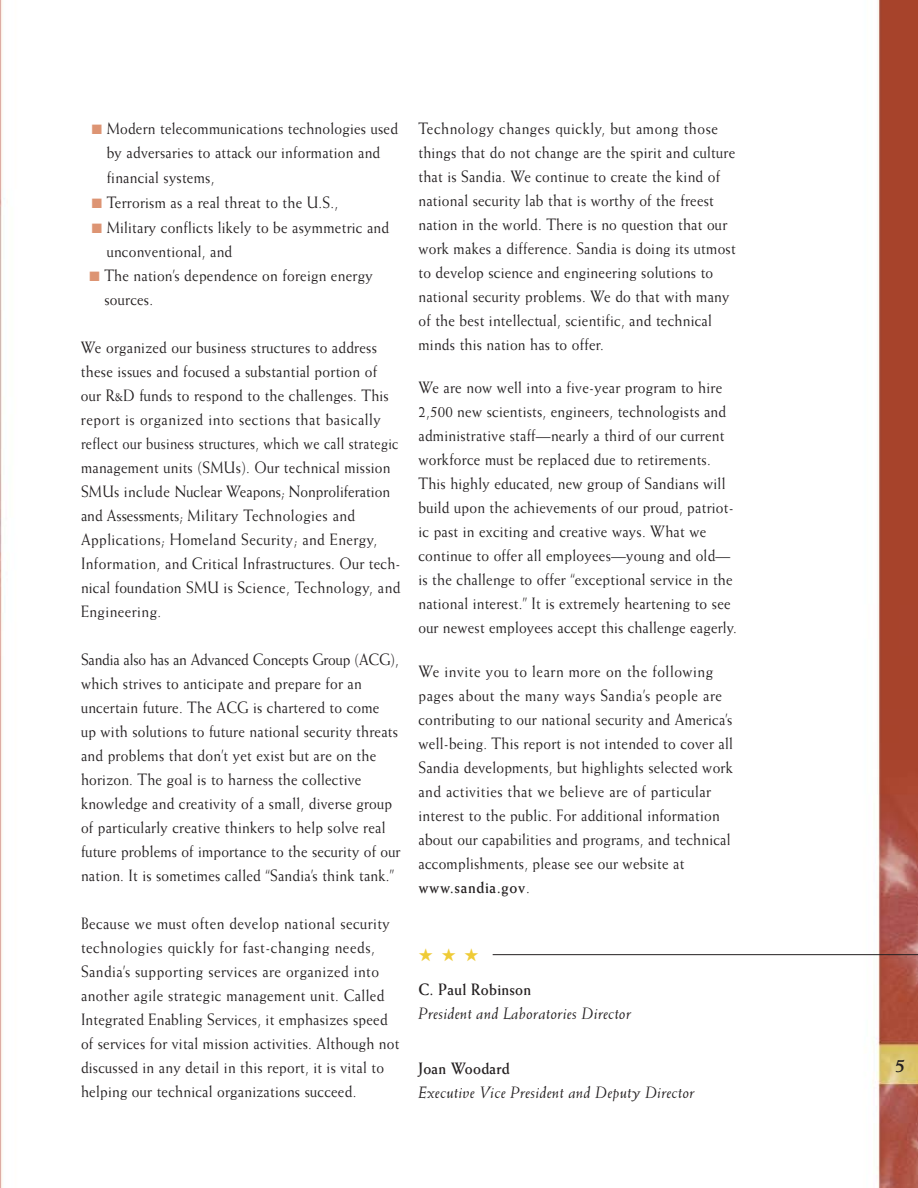
<style>
.page{position:relative;width:918px;height:1188px;background:#fff}
.page>*{position:absolute;margin:0;border:0;box-sizing:border-box;transform-origin:0 0}
.t1{font:700 21px "Weiss";color:#231f20}
.t2{font:18px "Zapf Dingbats ITC";color:#efcb36}
.t3{font:16.5px/24px "Weiss";letter-spacing:.015em;color:#231f20;scale:.9 1}
.t4{font:italic 16.5px "Weiss";letter-spacing:.015em;color:#231f20;scale:1.05 1}
.t5{font:700 16.5px "Weiss";letter-spacing:.015em;color:#231f20;scale:.9 1}
.s1{color:#fff}
.s2{color:#dd9473}
.s3{font-weight:700}
</style>
<div class="page">
<img style="left:0;top:0;width:918px;height:1188px">
<hr style="left:493px;top:954px;width:425px;height:1px;background:#231f20">
<p class="t3" style="left:81px;top:117px;width:354px"><span class="s1">∑</span><span class="s2">■</span> Modern telecommunications technologies used</p>
<p class="t3" style="left:107px;top:142px;width:306px">by adversaries to attack our information and</p>
<p class="t3" style="left:107px;top:167px;width:121px">financial systems,</p>
<p class="t3" style="left:81px;top:191px;width:287px"><span class="s1">∑</span><span class="s2">■</span> Terrorism as a real threat to the U.S.,</p>
<p class="t3" style="left:81px;top:216px;width:344px"><span class="s1">∑</span><span class="s2">■</span> Military conflicts likely to be asymmetric and</p>
<p class="t3" style="left:107px;top:241px;width:141px">unconventional, and</p>
<p class="t3" style="left:104px;top:265px;width:300px;text-indent:-15px"><span class="s2">■</span> The nation’s dependence on foreign energy sources.</p>
<p class="t3" style="left:81px;top:337px;width:357px">We organized our business structures to address these issues and focused a substantial portion of our R&amp;D funds to respond to the challenges. This report is organized into sections that basically reflect our business structures, which we call strategic management units (SMUs). Our technical mission SMUs include Nuclear Weapons; Nonproliferation and Assessments; Military Technologies and Applications; Homeland Security; and Energy, Information, and Critical Infrastructures. Our tech&shy;nical foundation SMU is Science, Technology, and Engineering.</p>
<p class="t3" style="left:81px;top:649px;width:357px">Sandia also has an Advanced Concepts Group (ACG), which strives to anticipate and prepare for an uncertain future. The ACG is chartered to come<br>up with solutions to future national security threats and problems that don’t yet exist but are on the horizon. The goal is to harness the collective knowledge and creativity of a small, diverse group of particularly creative thinkers to help solve real future problems of importance to the security of our nation. It is sometimes called “Sandia’s think tank.”</p>
<p class="t3" style="left:81px;top:913px;width:355px">Because we must often develop national security technologies quickly for fast-changing needs, Sandia’s supporting services are organized into another agile strategic management unit. Called Integrated Enabling Services, it emphasizes speed of services for vital mission activities. Although not discussed in any detail in this report, it is vital to helping our technical organizations succeed.</p>
<p class="t3" style="left:418px;top:117px;width:354px">Technology changes quickly, but among those things that do not change are the spirit and culture that is Sandia. We continue to create the kind of national security lab that is worthy of the freest nation in the world. There is no question that our work makes a difference. Sandia is doing its utmost to develop science and engineering solutions to national security problems. We do that with many of the best intellectual, scientific, and technical minds this nation has to offer.</p>
<p class="t3" style="left:418px;top:377px;width:355px">We are now well into a five-year program to hire 2,500 new scientists, engineers, technologists and administrative staff—nearly a third of our current workforce must be replaced due to retirements.<br>This highly educated, new group of Sandians will build upon the achievements of our proud, patriot&shy;ic past in exciting and creative ways. What we continue to offer all employees—young and old— is the challenge to offer “exceptional service in the national interest.” It is extremely heartening to see our newest employees accept this challenge eagerly.</p>
<p class="t3" style="left:418px;top:660px;width:351px">We invite you to learn more on the following pages about the many ways Sandia’s people are contributing to our national security and America’s well-being. This report is not intended to cover all Sandia developments, but highlights selected work and activities that we believe are of particular interest to the public. For additional information about our capabilities and programs, and technical accomplishments, please see our website at <span class="s3">www.sandia.gov</span>.</p>
<p class="t2" style="left:418px;top:944px;width:62px">★★★</p>
<p class="t5" style="left:418px;top:983px;width:127px">C. Paul Robinson</p>
<p class="t4" style="left:418px;top:1007px;width:204px">President and Laboratories Director</p>
<p class="t5" style="left:418px;top:1063px;width:103px">Joan Woodard</p>
<p class="t4" style="left:418px;top:1086px;width:265px">Executive Vice President and Deputy Director</p>
<p class="t1" style="left:894px;top:1057px;width:13px">5</p>
</div>
